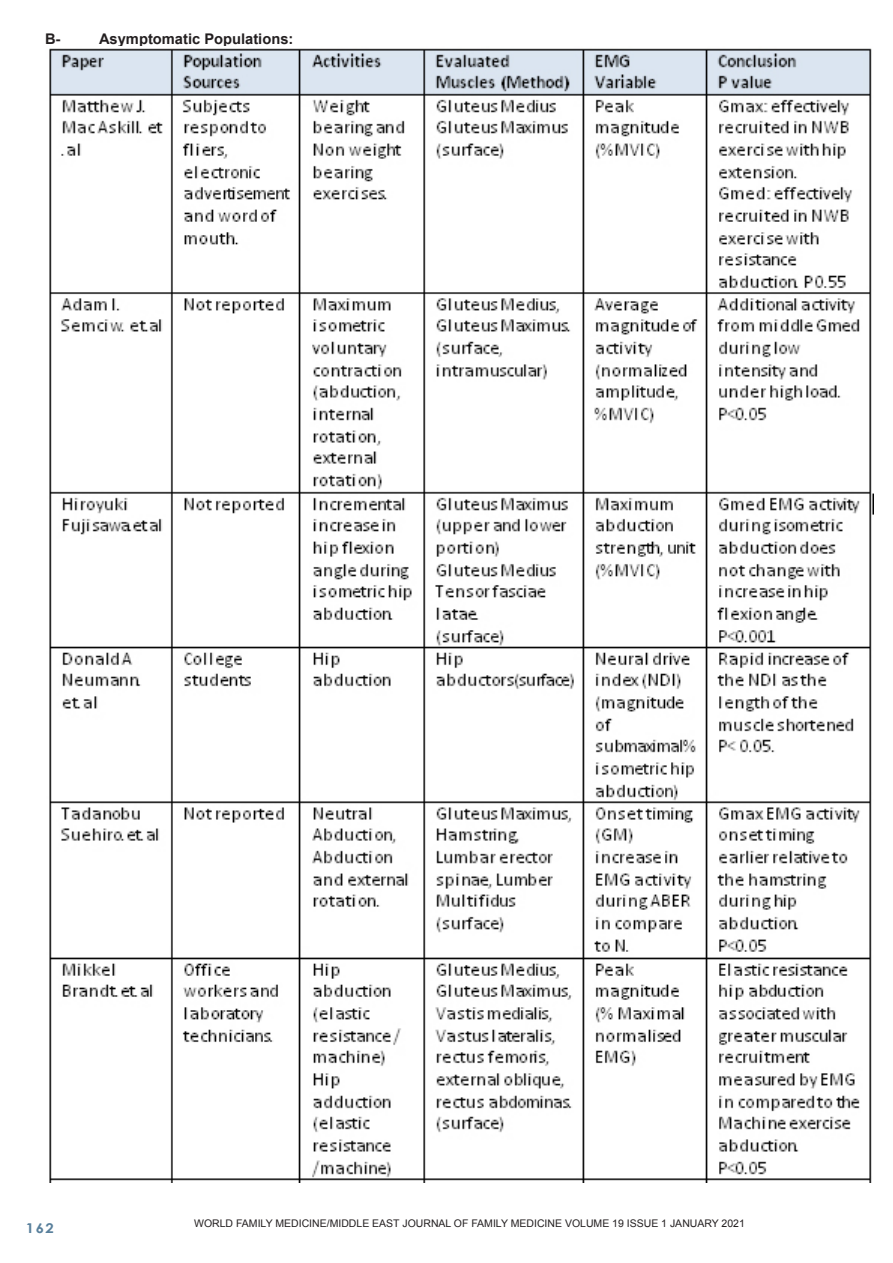
<style>
.page{position:relative;width:893px;height:1263px;background:#fff}
.page>*{position:absolute;margin:0;border:0;box-sizing:border-box;transform-origin:0 0}
.Footnote_Text{font:700 14.7px "Arial";color:#231f20}
.t1{font:700 13.5px "Century Gothic";color:#59809c;scale:1.1 1}
.Footnote_Text-2{font:10.5px "Arial";color:#231f20}
.t2{font:10.5px "Myriad";letter-spacing:.1em;color:#231f20;scale:1.1 1}
.s1{font-family:"Century Gothic";font-weight:700}
</style>
<div class="page">
<img style="left:49px;top:48px;width:824px;height:1134px">
<p class="Footnote_Text" style="left:45px;top:29px;width:17px">B-</p>
<p class="Footnote_Text" style="left:99px;top:29px;width:196px">Asymptomatic Populations:</p>
<p class="t1" style="left:26px;top:1217px;width:27px">162</p>
<p class="Footnote_Text-2" style="left:194px;top:1217px;width:552px">WORLD FAMILY MEDICINE/MIDDLE EAST JOURNAL OF FAMILY MEDICINE VOLUME 19 ISSUE 1 JANUARY 2021</p>
<p class="t2" style="left:248px;top:1223px;width:364px">MIDDLE EAST JOURNAL OF FAMILY MEDICINE <span class="s1">•</span> VOLUME 7, ISSUE 10</p>
</div>
